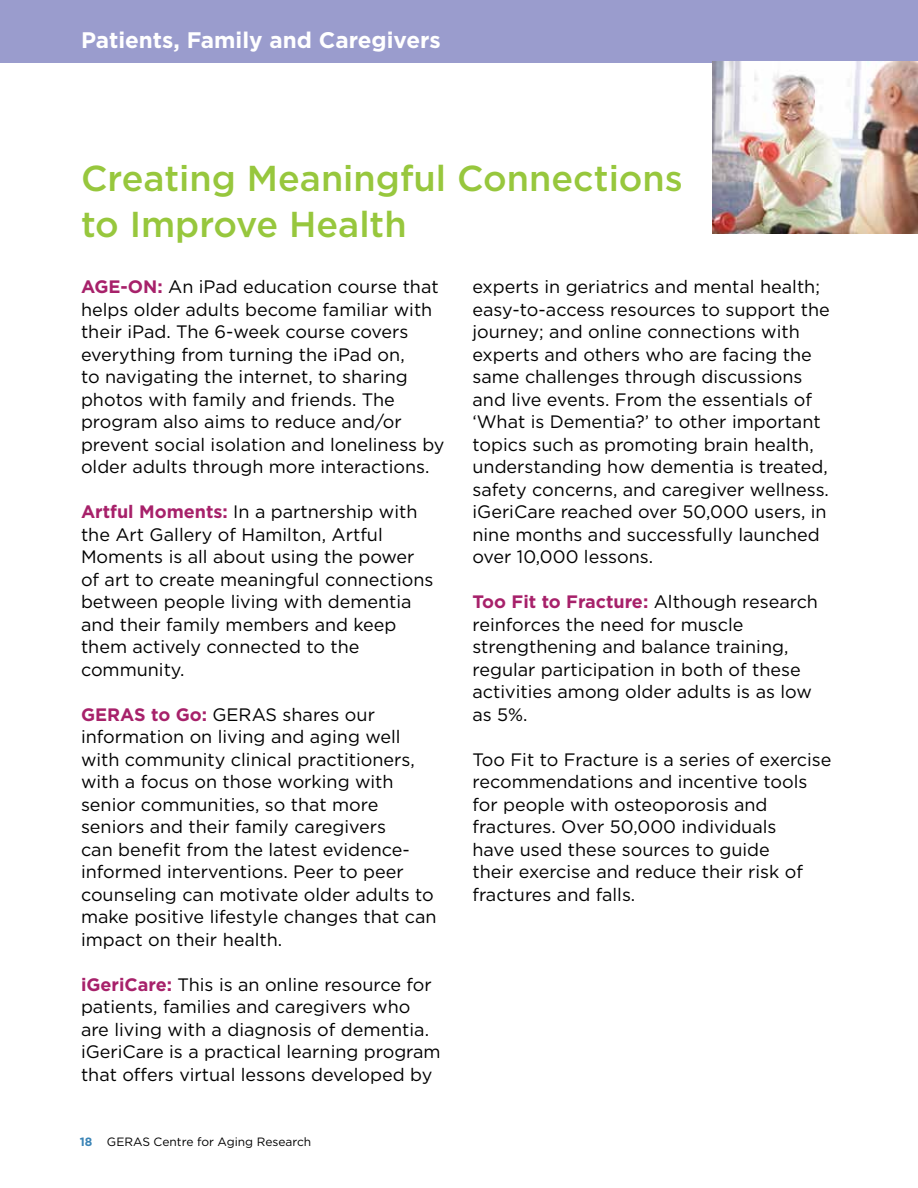
<style>
.page{position:relative;width:918px;height:1188px;background:#fff}
.page>*{position:absolute;margin:0;border:0;box-sizing:border-box;transform-origin:0 0}
.t1{font:500 36px/46.5px "Gotham";color:#97c73d}
.t2{font:700 22.5px "Gotham";color:#fff}
.t3{font:18px/22.5px "Gotham";color:#000}
.t4{font:12px "Gotham";color:#000}
.s1{font-weight:700;color:#a7216a}
.s2{font-weight:700;color:#3a84b6}
</style>
<div class="page">
<div style="left:0;top:0;width:918px;height:63px;background:#9a9ccd"></div>
<img style="left:713px;top:62px;width:205px;height:171px">
<p class="t2" style="left:81px;top:25px;width:361px">Patients, Family and Caregivers</p>
<h1 class="t1" style="left:81px;top:154px;width:603px">Creating Meaningful Connections to Improve Health</h1>
<p class="t3" style="left:81px;top:275px;width:365px"><span class="s1">AGE-ON:</span> An iPad education course that helps older adults become familiar with their iPad. The 6-week course covers everything from turning the iPad on,<br>to navigating the internet, to sharing photos with family and friends. The program also aims to reduce and/or prevent social isolation and loneliness by older adults through more interactions.</p>
<p class="t3" style="left:81px;top:500px;width:354px"><span class="s1">Artful Moments:</span> In a partnership with the Art Gallery of Hamilton, Artful<br>Moments is all about using the power of art to create meaningful connections between people living with dementia and their family members and keep them actively connected to the community.</p>
<p class="t3" style="left:81px;top:703px;width:357px"><span class="s1">GERAS to Go:</span> GERAS shares our information on living and aging well with community clinical practitioners, with a focus on those working with senior communities, so that more seniors and their family caregivers<br>can benefit from the latest evidence&shy;informed interventions. Peer to peer counseling can motivate older adults to make positive lifestyle changes that can impact on their health.</p>
<p class="t3" style="left:81px;top:973px;width:361px"><span class="s1">iGeriCare:</span> This is an online resource for patients, families and caregivers who are living with a diagnosis of dementia. iGeriCare is a practical learning program that offers virtual lessons developed by</p>
<p class="t4" style="left:80px;top:1134px;width:233px"><span class="s2">18</span> GERAS Centre for Aging Research</p>
<p class="t3" style="left:472px;top:275px;width:359px">experts in geriatrics and mental health; easy-to-access resources to support the journey; and online connections with experts and others who are facing the same challenges through discussions and live events. From the essentials of ‘What is Dementia?’ to other important topics such as promoting brain health, understanding how dementia is treated, safety concerns, and caregiver wellness. iGeriCare reached over 50,000 users, in nine months and successfully launched over 10,000 lessons.</p>
<p class="t3" style="left:472px;top:590px;width:347px"><span class="s1">Too Fit to Fracture:</span> Although research reinforces the need for muscle strengthening and balance training, regular participation in both of these activities among older adults is as low as 5%.</p>
<p class="t3" style="left:472px;top:748px;width:361px">Too Fit to Fracture is a series of exercise recommendations and incentive tools for people with osteoporosis and fractures. Over 50,000 individuals<br>have used these sources to guide<br>their exercise and reduce their risk of fractures and falls.</p>
</div>
